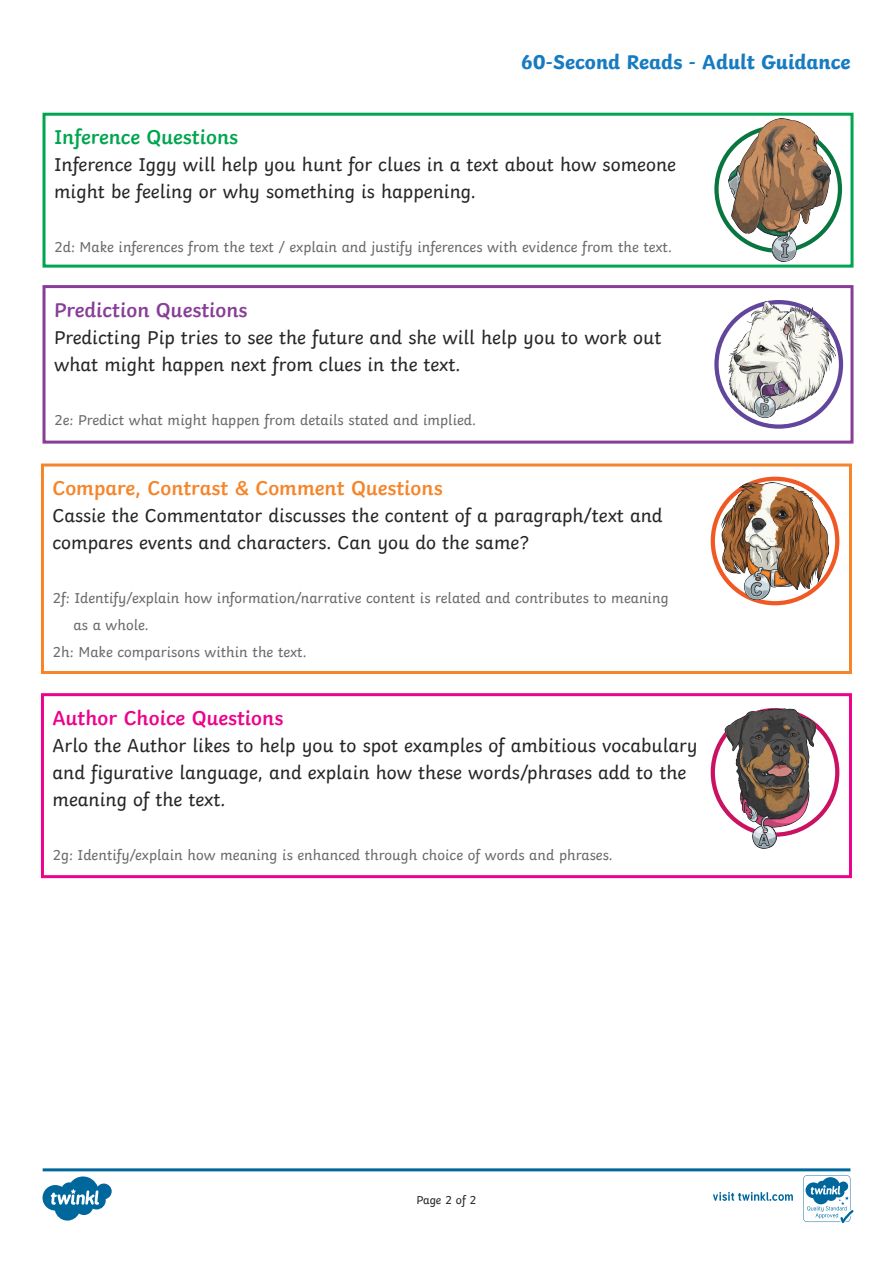
<style>
.page{position:relative;width:893px;height:1263px;background:#fff}
.page>*{position:absolute;margin:0;border:0;box-sizing:border-box;transform-origin:0 0}
.Heading_4{font:600 21px "Twinkl";color:#f5852a}
.Heading_3{font:700 21px "Twinkl";color:#177bc1}
.Heading_4-2{font:600 21px "Twinkl";color:#ed028c}
.Heading_4-3{font:600 21px "Twinkl";color:#873e97}
.Heading_4-4{font:600 21px "Twinkl";color:#00a54f}
.KS2_Body_Copy{font:19.5px/27px "Twinkl";color:#282526}
.KS2_Body_Copy-2{font:15px "Twinkl";color:#6b6b6e}
.t1{font:12px "Twinkl";letter-spacing:-.005em;color:#282526}
</style>
<div class="page">
<div style="left:41px;top:693px;width:811px;height:185px;border:3px solid #ed028c"></div>
<div style="left:41px;top:463px;width:811px;height:211px;border:3px solid #f5852a"></div>
<svg style="left:713px;top:479px;width:124px;height:124px"></svg>
<div style="left:711px;top:477px;width:128px;height:128px;border:4px solid #f15924;border-radius:50%"></div>
<svg style="left:713px;top:710px;width:124px;height:125px"></svg>
<div style="left:711px;top:708px;width:128px;height:129px;border:4px solid #ca1262;border-radius:50%"></div>
<img style="left:721px;top:483px;width:108px;height:117px">
<img style="left:723px;top:708px;width:96px;height:141px">
<div style="left:43px;top:113px;width:810px;height:155px;border:3px solid #00a54f"></div>
<svg style="left:716px;top:127px;width:124px;height:124px"></svg>
<div style="left:714px;top:125px;width:128px;height:128px;border:4px solid #08763f;border-radius:50%"></div>
<img style="left:729px;top:118px;width:101px;height:143px">
<div style="left:43px;top:285px;width:810px;height:159px;border:3px solid #873e97"></div>
<svg style="left:716px;top:302px;width:125px;height:125px"></svg>
<div style="left:714px;top:300px;width:129px;height:129px;border:4px solid #62469c;border-radius:50%"></div>
<img style="left:729px;top:301px;width:106px;height:117px">
<svg style="left:43px;top:1168px;width:810px;height:55px"></svg>
<p class="Heading_3" style="left:521px;top:45px;width:331px">60-Second Reads - Adult Guidance</p>
<p class="Heading_4-4" style="left:54px;top:120px;width:186px">Inference Questions</p>
<p class="KS2_Body_Copy" style="left:54px;top:149px;width:623px">Inference Iggy will help you hunt for clues in a text about how someone might be feeling or why something is happening.</p>
<p class="KS2_Body_Copy-2" style="left:54px;top:236px;width:619px">2d: Make inferences from the text / explain and justify inferences with evidence from the text.</p>
<p class="Heading_4-3" style="left:54px;top:293px;width:195px">Prediction Questions</p>
<p class="KS2_Body_Copy" style="left:54px;top:322px;width:609px">Predicting Pip tries to see the future and she will help you to work out what might happen next from clues in the text.</p>
<p class="KS2_Body_Copy-2" style="left:54px;top:408px;width:423px">2e: Predict what might happen from details stated and implied.</p>
<p class="Heading_4" style="left:52px;top:471px;width:392px">Compare, Contrast &amp; Comment Questions</p>
<p class="KS2_Body_Copy" style="left:52px;top:500px;width:612px">Cassie the Commentator discusses the content of a paragraph/text and compares events and characters. Can you do the same?</p>
<p class="KS2_Body_Copy-2" style="left:52px;top:586px;width:618px">2f: Identify/explain how information/narrative content is related and contributes to meaning</p>
<p class="KS2_Body_Copy-2" style="left:74px;top:613px;width:77px">as a whole.</p>
<p class="KS2_Body_Copy-2" style="left:52px;top:640px;width:256px">2h: Make comparisons within the text.</p>
<p class="Heading_4-2" style="left:52px;top:701px;width:232px">Author Choice Questions</p>
<p class="KS2_Body_Copy" style="left:52px;top:730px;width:647px">Arlo the Author likes to help you to spot examples of ambitious vocabulary and figurative language, and explain how these words/phrases add to the meaning of the text.</p>
<p class="KS2_Body_Copy-2" style="left:52px;top:843px;width:562px">2g: Identify/explain how meaning is enhanced through choice of words and phrases.</p>
<p class="t1" style="left:416px;top:1191px;width:62px">Page 2 of 2</p>
</div>
